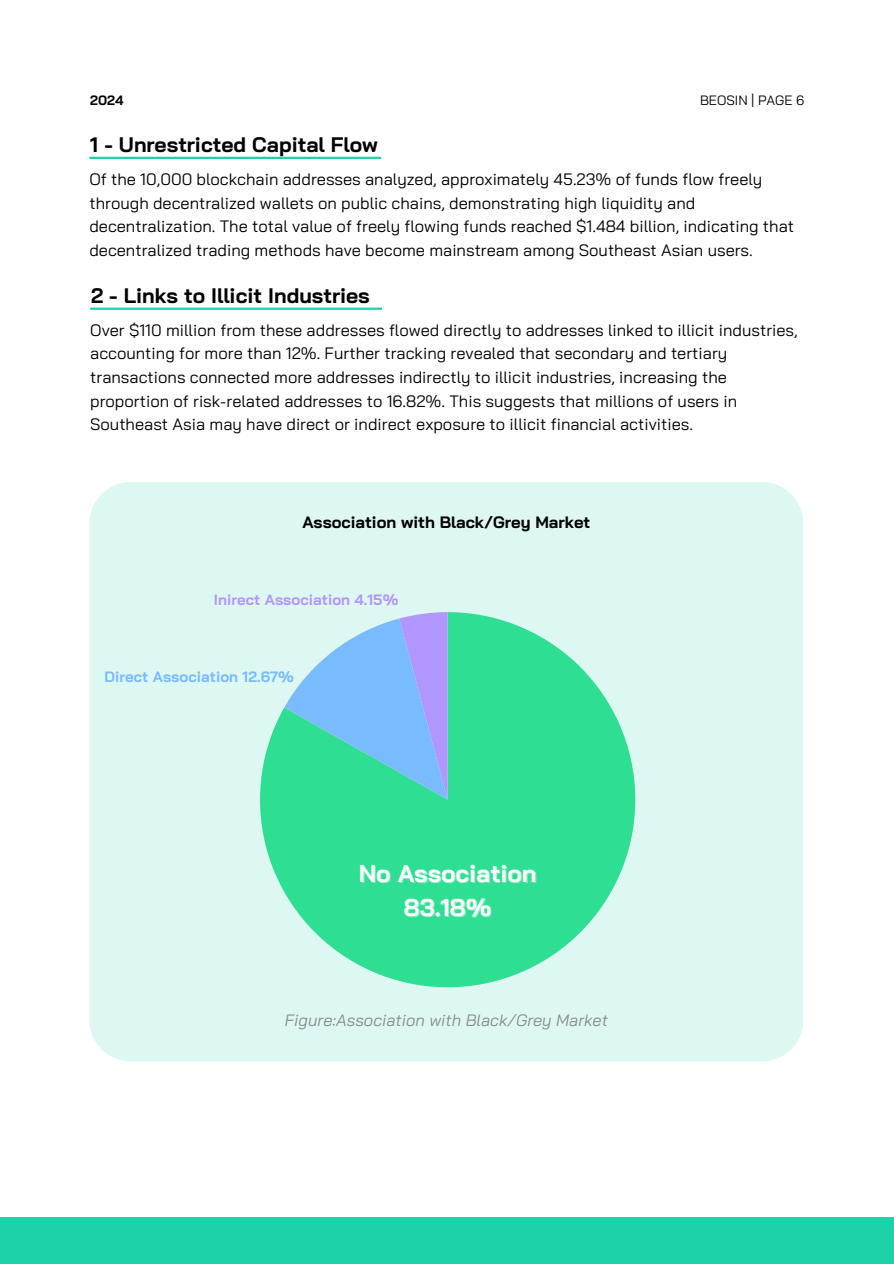
<style>
.page{position:relative;width:894px;height:1264px;background:#fff}
.page>*{position:absolute;margin:0;border:0;box-sizing:border-box;transform-origin:0 0}
.t1{font:700 24.3px "Bai Jamjuree";color:#fff}
.t2{font:700 21px "Bai Jamjuree";color:#000001}
.t3{font:16.5px/23.7px "Bai Jamjuree";color:#000001}
.t4{font:italic 16.5px "Bai Jamjuree";color:#888b91}
.t5{font:700 16.5px "Bai Jamjuree";color:#000001}
.t6{font:700 15px "Bai Jamjuree";color:#78bbff}
.t7{font:700 15px "Bai Jamjuree";color:#b097ff}
.t8{font:13.5px "Bai Jamjuree";color:#000001}
.t9{font:700 13.5px "Bai Jamjuree";color:#000001}
</style>
<div class="page">
<div style="left:0;top:1217px;width:893px;height:46px;background:#1dd1a8"></div>
<hr style="left:89px;top:157px;width:292px;height:2px;background:#1dd1a8">
<hr style="left:90px;top:307px;width:292px;height:3px;background:#1dd1a8">
<div style="left:89px;top:482px;width:713px;height:579px;background:#ddf8f2"></div>
<svg style="left:260px;top:612px;width:375px;height:375px;background:#56e3a8"></svg>
<svg style="left:284px;top:612px;width:163px;height:187px;background:#7dc7e2"></svg>
<p class="t9" style="left:90px;top:92px;width:35px">2024</p>
<h5 class="t8" style="left:699px;top:92px;width:106px">BEOSIN | PAGE 6</h5>
<p class="t2" style="left:90px;top:131px;width:289px">1 - Unrestricted Capital Flow</p>
<h2 class="t3" style="left:89px;top:167px;width:706px">Of the 10,000 blockchain addresses analyzed, approximately 45.23% of funds flow freely through decentralized wallets on public chains, demonstrating high liquidity and decentralization. The total value of freely flowing funds reached $1.484 billion, indicating that decentralized trading methods have become mainstream among Southeast Asian users.</h2>
<h2 class="t2" style="left:91px;top:282px;width:280px">2 - Links to Illicit Industries</h2>
<h4 class="t3" style="left:90px;top:318px;width:708px">Over $110 million from these addresses flowed directly to addresses linked to illicit industries, accounting for more than 12%. Further tracking revealed that secondary and tertiary transactions connected more addresses indirectly to illicit industries, increasing the proportion of risk-related addresses to 16.82%. This suggests that millions of users in Southeast Asia may have direct or indirect exposure to illicit financial activities.</h4>
<p class="t5" style="left:302px;top:512px;width:289px">Association with Black/Grey Market</p>
<p class="t7" style="left:214px;top:590px;width:186px">Inirect Association 4.15%</p>
<h3 class="t6" style="left:105px;top:666px;width:191px">Direct Association 12.67%</h3>
<h4 class="t1" style="left:358px;top:858px;width:179px">No Association</h4>
<h3 class="t1" style="left:404px;top:891px;width:89px">83.18%</h3>
<h1 class="t4" style="left:285px;top:1009px;width:325px">Figure:Association with Black/Grey Market</h1>
</div>
